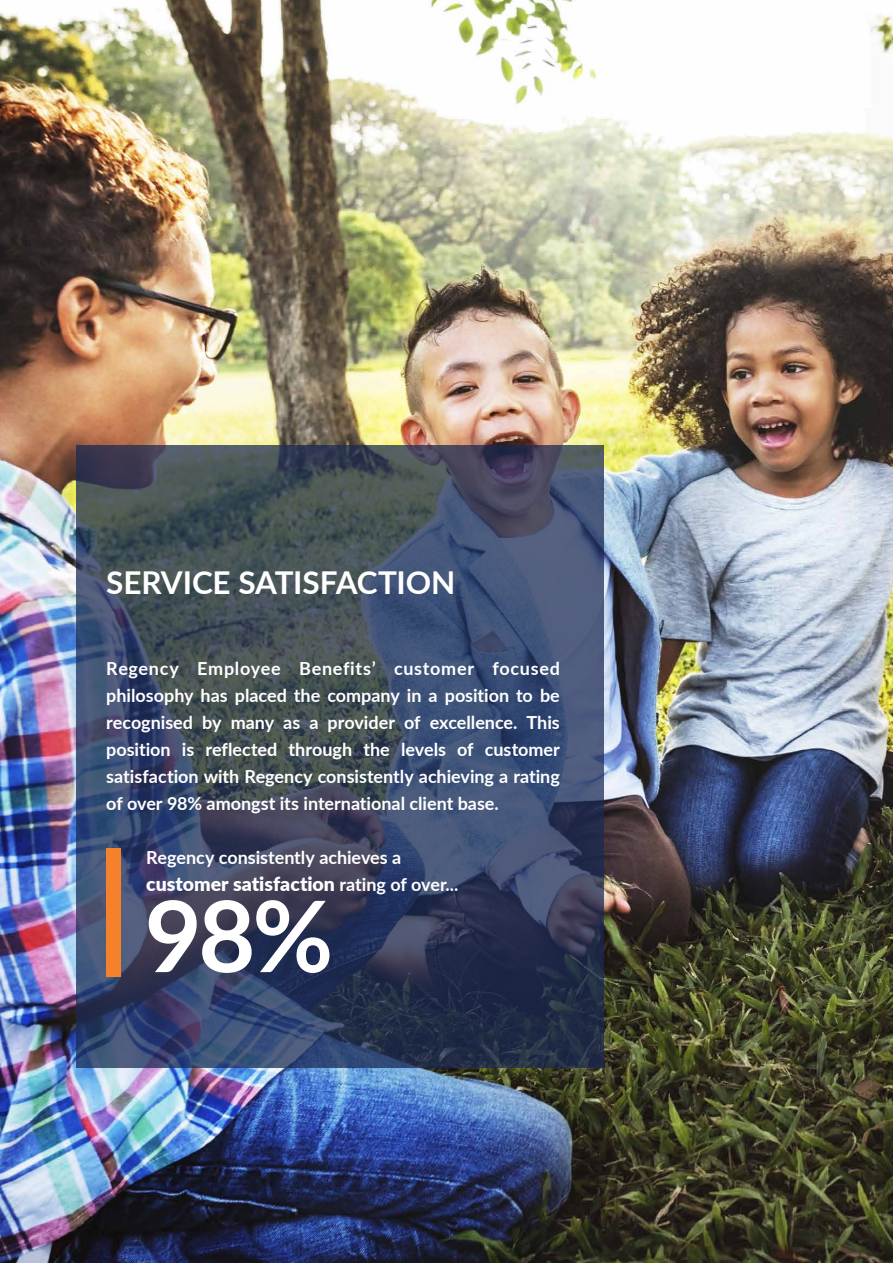
<style>
.page{position:relative;width:893px;height:1263px;background:#fff}
.page>*{position:absolute;margin:0;border:0;box-sizing:border-box;transform-origin:0 0}
.t1{font:700 98.55px "Lato";color:#fff}
.t2{font:700 31.5px "Lato";letter-spacing:-.005em;color:#fff}
.t3{font:900 19.5px "Lato";color:#fff}
.t4{font:700 18px/27px "Lato";letter-spacing:-.005em;color:#fff;text-align:justify}
.s1{font-weight:700;font-size:18px}
</style>
<div class="page">
<img style="left:0;top:0;width:893px;height:1263px">
<svg style="left:76px;top:445px;width:528px;height:623px;background:#3c4861"></svg>
<div style="left:106px;top:848px;width:15px;height:129px;background:#f5822b"></div>
<h2 class="t2" style="left:106px;top:559px;width:351px">SERVICE SATISFACTION</h2>
<p class="t4" style="left:106px;top:654px;width:455px">Regency Employee Benefits’ customer focused philosophy has placed the company in a position to be recognised by many as a provider of excellence. This position is reflected through the levels of customer satisfaction with Regency consistently achieving a rating of over 98% amongst its international client base.</p>
<p class="t4" style="left:146px;top:843px;width:256px">Regency consistently achieves a</p>
<p class="t3" style="left:146px;top:869px;width:314px">customer satisfaction <span class="s1">rating of over...</span></p>
<h1 class="t1" style="left:145px;top:864px;width:190px">98%</h1>
</div>
